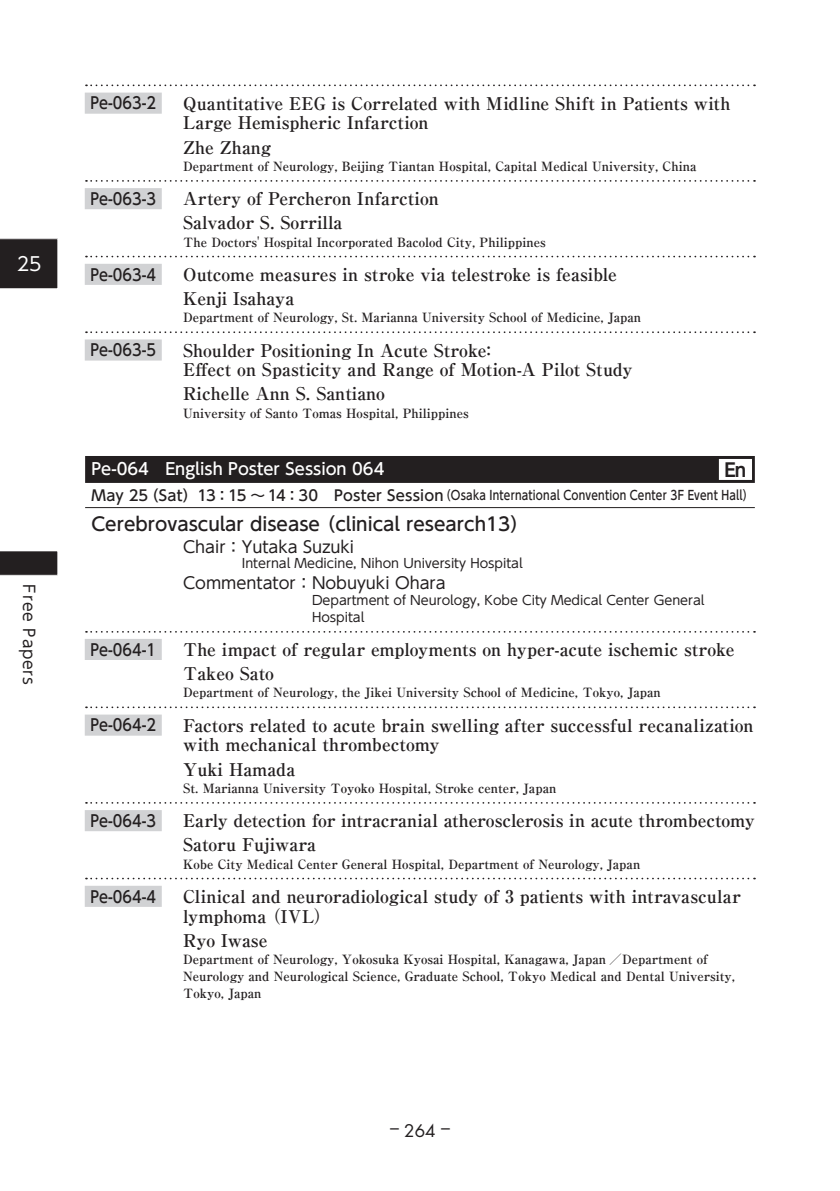
<style>
.page{position:relative;width:840px;height:1191px;background:#fff}
.page>*{position:absolute;margin:0;border:0;box-sizing:border-box;transform-origin:0 0}
.t1{font:18.8px "UD Shin Go Pr 6 N";color:#fff}
.t2{font:500 18.4px "UD Shin Go Pr 6 N";color:#231f20}
.t3{font:700 18.4px "UD Shin Go Pr 6 N De";color:#231f20}
.t4{font:700 17.6px/19.8px "Ryumin Pr 6 N";color:#231f20}
.t5{font:17px "Futura Std";color:#231f20;scale:2.5 1}
.t6{font:500 16.2px "UD Shin Go Pr 6 N";color:#231f20;scale:.9 1}
.t7{font:16.2px "UD Shin Go Pr 6 N";color:#231f20}
.t8{font:500 16.2px "UD Shin Go Pr 6 N";color:#fff}
.t9{font:15.6px "UD Shin Go Pr 6 N";letter-spacing:.05em;color:#231f20}
.t10{font:700 12.8px/17px "Ryumin Pr 6 N";color:#231f20}
.t11{font:12.8px/17px "UD Shin Go Pr 6 N";color:#231f20}
.t12{font:500 12.8px "UD Shin Go Pr 6 N";letter-spacing:.02em;color:#231f20;scale:.83 1}
.s1{font-size:14.8px}
</style>
<div class="page">
<svg style="left:86px;top:84px;width:668px;height:2px"></svg>
<div style="left:85px;top:93px;width:77px;height:21px;background:#d1d2d4"></div>
<svg style="left:86px;top:180px;width:668px;height:2px"></svg>
<div style="left:85px;top:188px;width:77px;height:21px;background:#d1d2d4"></div>
<svg style="left:86px;top:256px;width:668px;height:1px"></svg>
<div style="left:85px;top:264px;width:77px;height:21px;background:#d1d2d4"></div>
<svg style="left:86px;top:331px;width:668px;height:2px"></svg>
<div style="left:85px;top:339px;width:77px;height:21px;background:#d1d2d4"></div>
<div style="left:85px;top:456px;width:669px;height:27px;background:#231f20"></div>
<div style="left:718px;top:459px;width:33px;height:21px;background:#fff"></div>
<hr style="left:85px;top:507px;width:669px;height:1px;background:#231f20">
<svg style="left:86px;top:631px;width:668px;height:1px"></svg>
<div style="left:85px;top:639px;width:77px;height:21px;background:#d1d2d4"></div>
<svg style="left:86px;top:706px;width:668px;height:2px"></svg>
<div style="left:85px;top:714px;width:77px;height:21px;background:#d1d2d4"></div>
<svg style="left:86px;top:802px;width:668px;height:1px"></svg>
<div style="left:85px;top:810px;width:77px;height:21px;background:#d1d2d4"></div>
<svg style="left:86px;top:877px;width:668px;height:2px"></svg>
<div style="left:85px;top:885px;width:77px;height:22px;background:#d1d2d4"></div>
<svg style="left:0;top:238px;width:58px;height:51px;background:#2c292a"></svg>
<svg style="left:0;top:551px;width:58px;height:25px"></svg>
<p class="t1" style="left:17px;top:248px;width:26px">25</p>
<p class="t9" style="left:42px;top:584px;width:102px;rotate:90deg">Free Papers</p>
<p class="t6" style="left:90px;top:90px;width:74px">Pe-063-2</p>
<p class="t4" style="left:183px;top:92px;width:548px">Quantitative EEG is Correlated with Midline Shift in Patients with<br>Large Hemispheric Infarction</p>
<p class="t4" style="left:183px;top:136px;width:89px">Zhe Zhang</p>
<p class="t10" style="left:183px;top:157px;width:514px">Department of Neurology, Beijing Tiantan Hospital, Capital Medical University, China</p>
<p class="t6" style="left:90px;top:186px;width:74px">Pe-063-3</p>
<p class="t4" style="left:183px;top:186px;width:257px;line-height:24px">Artery of Percheron Infarction<br>Salvador S. Sorrilla</p>
<p class="t10" style="left:183px;top:233px;width:364px">The Doctors' Hospital Incorporated Bacolod City, Philippines</p>
<p class="t6" style="left:90px;top:261px;width:74px">Pe-063-4</p>
<p class="t4" style="left:183px;top:261px;width:435px;line-height:24px">Outcome measures in stroke via telestroke is feasible<br>Kenji Isahaya</p>
<p class="t10" style="left:183px;top:308px;width:459px">Department of Neurology, St. Marianna University School of Medicine, Japan</p>
<p class="t6" style="left:90px;top:337px;width:74px">Pe-063-5</p>
<p class="t4" style="left:183px;top:339px;width:451px">Shoulder Positioning In Acute Stroke:<br>Effect on Spasticity and Range of Motion-A Pilot Study</p>
<p class="t4" style="left:183px;top:383px;width:203px">Richelle Ann S. Santiano</p>
<p class="t10" style="left:183px;top:404px;width:287px">University of Santo Tomas Hospital, Philippines</p>
<p class="t8" style="left:91px;top:456px;width:294px">Pe-064　English Poster Session 064</p>
<p class="t3" style="left:724px;top:454px;width:23px">En</p>
<p class="t12" style="left:91px;top:484px;width:798px"><span class="s1">May 25（Sat）13：15 ～ 14：30　Poster Session</span>（Osaka International Convention Center 3F Event Hall）</p>
<p class="t2" style="left:91px;top:509px;width:438px">Cerebrovascular disease （clinical research13）</p>
<p class="t7" style="left:183px;top:534px;width:188px">Chair：Yutaka Suzuki　</p>
<p class="t11" style="left:242px;top:554px;width:282px">Internal Medicine, Nihon University Hospital</p>
<p class="t7" style="left:183px;top:570px;width:280px">Commentator：Nobuyuki Ohara　</p>
<p class="t11" style="left:312px;top:591px;width:394px">Department of Neurology, Kobe City Medical Center General<br>Hospital</p>
<p class="t6" style="left:90px;top:636px;width:74px">Pe-064-1</p>
<p class="t4" style="left:183px;top:636px;width:552px;line-height:24px">The impact of regular employments on hyper-acute ischemic stroke<br>Takeo Sato</p>
<p class="t10" style="left:183px;top:683px;width:479px">Department of Neurology, the Jikei University School of Medicine, Tokyo, Japan</p>
<p class="t6" style="left:90px;top:712px;width:74px">Pe-064-2</p>
<p class="t4" style="left:183px;top:714px;width:571px">Factors related to acute brain swelling after successful recanalization with mechanical thrombectomy</p>
<p class="t4" style="left:183px;top:758px;width:113px">Yuki Hamada</p>
<p class="t10" style="left:183px;top:779px;width:374px">St. Marianna University Toyoko Hospital, Stroke center, Japan</p>
<p class="t6" style="left:90px;top:807px;width:74px">Pe-064-3</p>
<p class="t4" style="left:183px;top:807px;width:573px;line-height:24px">Early detection for intracranial atherosclerosis in acute thrombectomy<br>Satoru Fujiwara</p>
<p class="t10" style="left:183px;top:854px;width:458px">Kobe City Medical Center General Hospital, Department of Neurology, Japan</p>
<p class="t6" style="left:90px;top:883px;width:74px">Pe-064-4</p>
<p class="t4" style="left:183px;top:885px;width:559px">Clinical and neuroradiological study of 3 patients with intravascular lymphoma （IVL）</p>
<p class="t4" style="left:183px;top:929px;width:86px">Ryo Iwase</p>
<p class="t10" style="left:183px;top:950px;width:553px">Department of Neurology, Yokosuka Kyosai Hospital, Kanagawa, Japan ／Department of<br>Neurology and Neurological Science, Graduate School, Tokyo Medical and Dental University,<br>Tokyo, Japan</p>
<p class="t5" style="left:390px;top:1120px;width:25px">-264 -</p>
</div>
